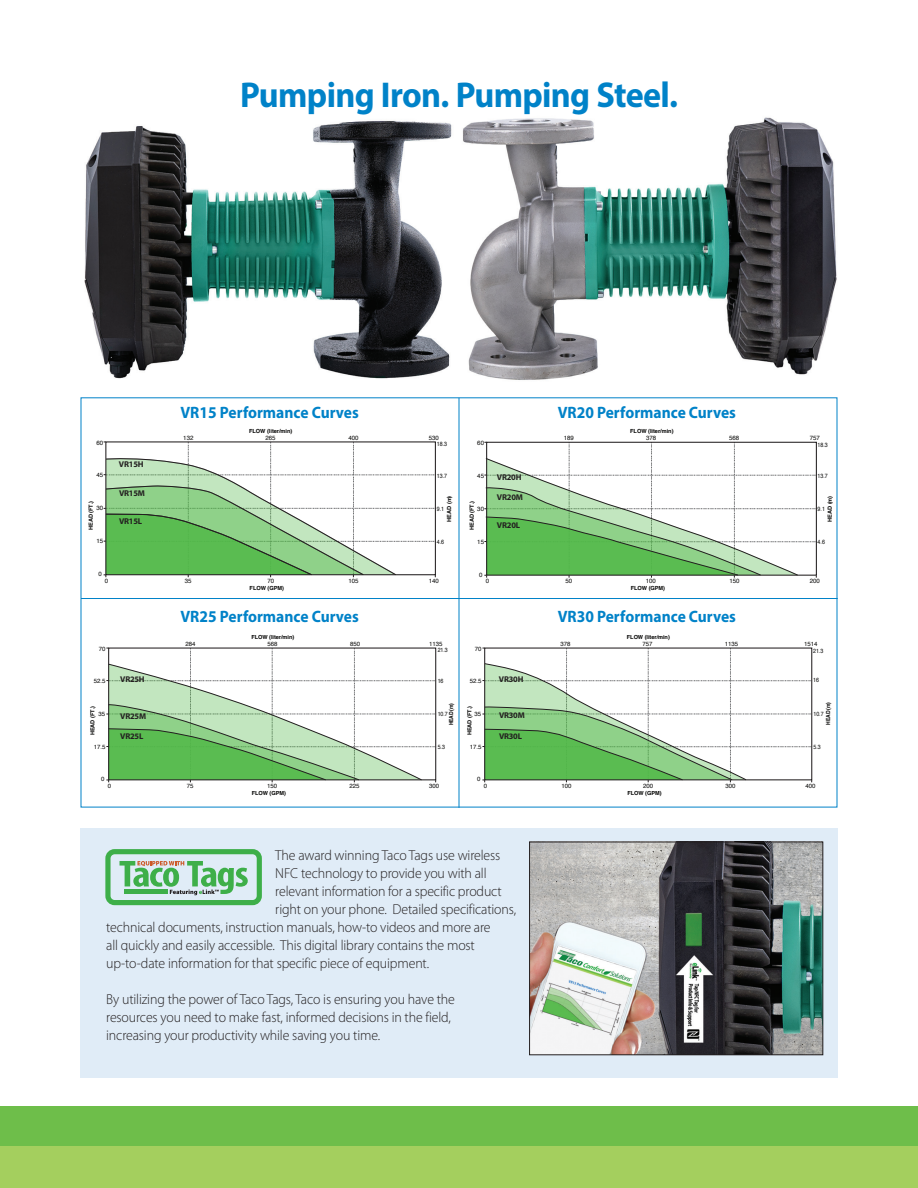
<style>
.page{position:relative;width:918px;height:1188px;background:#fff}
.page>*{position:absolute;margin:0;border:0;box-sizing:border-box;transform-origin:0 0}
.t1{font:700 36px "Myriad Pro";letter-spacing:-.02em;color:#0082c8;scale:.95 1}
.t2{font:700 16.5px "Myriad Pro";color:#0082c8;scale:.94 1}
.t3{font:300 14.4px/18px "Myriad Pro";letter-spacing:-.01em;color:#231f20;scale:.96 1}
.t4{font:700 8.4px "Myriad Pro";letter-spacing:-.025em;color:#231f20}
.t5{font:6.15px "Helvetica";letter-spacing:-.005em;color:#050504}
.t6{font:6.15px "Helvetica";letter-spacing:-.005em;color:#050504;scale:.87 1}
.t7{font:6px "Helvetica";letter-spacing:-.005em;color:#050504}
.t8{font:6px "Helvetica";letter-spacing:-.005em;color:#050504;scale:.87 1}
.t9{font:700 5.55px "Helvetica";letter-spacing:-.005em;color:#050504}
.t10{font:700 5.55px "Helvetica";letter-spacing:-.005em;color:#050504;scale:.9 1}
</style>
<div class="page">
<div style="left:0;top:1146px;width:918px;height:42px;background:#a4cf5e"></div>
<div style="left:0;top:1106px;width:918px;height:40px;background:#6ebe4a"></div>
<div style="left:81px;top:828px;width:757px;height:250px;background:#e0ecf7"></div>
<img style="left:84px;top:120px;width:368px;height:259px">
<img style="left:463px;top:117px;width:374px;height:263px">
<hr style="left:459px;top:398px;width:1px;height:410px;background:#0082c8">
<hr style="left:81px;top:598px;width:757px;height:1px;background:#0082c8">
<svg style="left:104px;top:442px;width:332px;height:135px"></svg>
<img style="left:531px;top:844px;width:290px;height:209px">
<div style="left:529px;top:842px;width:294px;height:213px;border:1px solid #231f20"></div>
<svg style="left:484px;top:442px;width:333px;height:136px"></svg>
<svg style="left:106px;top:648px;width:331px;height:134px"></svg>
<svg style="left:482px;top:648px;width:331px;height:134px"></svg>
<div style="left:105px;top:849px;width:157px;height:56px;border:5px solid #3eaf49;border-radius:7px"></div>
<svg style="left:120px;top:861px;width:128px;height:34px"></svg>
<hr style="left:124px;top:890px;width:44px;height:4px;background:#3eaf49">
<h1 class="t1" style="left:240px;top:71px;width:462px">Pumping Iron. Pumping Steel.</h1>
<p class="t2" style="left:180px;top:402px;width:191px">VR15 Performance Curves</p>
<p class="t2" style="left:558px;top:402px;width:191px">VR20 Performance Curves</p>
<p class="t9" style="left:249px;top:427px;width:45px">FLOW (liter/min)</p>
<p class="t5" style="left:183px;top:433px;width:12px">132</p>
<p class="t5" style="left:266px;top:433px;width:12px">265</p>
<p class="t5" style="left:349px;top:433px;width:12px">400</p>
<p class="t5" style="left:429px;top:433px;width:12px">530</p>
<p class="t5" style="left:97px;top:438px;width:8px">60</p>
<p class="t5" style="left:97px;top:470px;width:8px">45</p>
<p class="t5" style="left:97px;top:503px;width:8px">30</p>
<p class="t5" style="left:97px;top:536px;width:8px">15</p>
<p class="t5" style="left:98px;top:569px;width:5px">0</p>
<p class="t6" style="left:437px;top:439px;width:13px">18.3</p>
<p class="t4" style="left:119px;top:459px;width:26px">VR15H</p>
<p class="t4" style="left:119px;top:488px;width:27px">VR15M</p>
<p class="t4" style="left:119px;top:515px;width:25px">VR15L</p>
<p class="t6" style="left:437px;top:471px;width:13px">13.7</p>
<p class="t9" style="left:87px;top:530px;width:31px;rotate:-90deg">HEAD (FT.)</p>
<p class="t9" style="left:445px;top:522px;width:28px;rotate:-90deg">HEAD (m)</p>
<p class="t6" style="left:437px;top:504px;width:10px">9.1</p>
<p class="t6" style="left:437px;top:537px;width:10px">4.6</p>
<p class="t5" style="left:105px;top:576px;width:5px">0</p>
<p class="t5" style="left:185px;top:576px;width:8px">35</p>
<p class="t5" style="left:267px;top:576px;width:8px">70</p>
<p class="t5" style="left:349px;top:576px;width:12px">105</p>
<p class="t5" style="left:429px;top:576px;width:12px">140</p>
<p class="t9" style="left:250px;top:584px;width:36px">FLOW (GPM)</p>
<p class="t9" style="left:630px;top:427px;width:45px">FLOW (liter/min)</p>
<p class="t5" style="left:564px;top:433px;width:12px">189</p>
<p class="t5" style="left:646px;top:433px;width:12px">378</p>
<p class="t5" style="left:729px;top:433px;width:12px">568</p>
<p class="t5" style="left:810px;top:433px;width:12px">757</p>
<p class="t5" style="left:477px;top:439px;width:8px">60</p>
<p class="t5" style="left:477px;top:471px;width:8px">45</p>
<p class="t5" style="left:477px;top:504px;width:8px">30</p>
<p class="t5" style="left:477px;top:537px;width:8px">15</p>
<p class="t5" style="left:479px;top:570px;width:5px">0</p>
<p class="t6" style="left:818px;top:440px;width:13px">18.3</p>
<p class="t6" style="left:818px;top:471px;width:13px">13.7</p>
<p class="t4" style="left:497px;top:472px;width:26px">VR20H</p>
<p class="t4" style="left:497px;top:492px;width:27px">VR20M</p>
<p class="t4" style="left:497px;top:519px;width:25px">VR20L</p>
<p class="t9" style="left:468px;top:530px;width:31px;rotate:-90deg">HEAD (FT.)</p>
<p class="t9" style="left:825px;top:522px;width:28px;rotate:-90deg">HEAD (m)</p>
<p class="t6" style="left:818px;top:504px;width:10px">9.1</p>
<p class="t6" style="left:818px;top:537px;width:10px">4.6</p>
<p class="t5" style="left:486px;top:576px;width:5px">0</p>
<p class="t5" style="left:566px;top:576px;width:8px">50</p>
<p class="t5" style="left:646px;top:576px;width:12px">100</p>
<p class="t5" style="left:730px;top:576px;width:12px">150</p>
<p class="t5" style="left:810px;top:576px;width:12px">200</p>
<p class="t9" style="left:631px;top:584px;width:36px">FLOW (GPM)</p>
<p class="t2" style="left:180px;top:606px;width:191px">VR25 Performance Curves</p>
<p class="t2" style="left:558px;top:606px;width:191px">VR30 Performance Curves</p>
<p class="t9" style="left:251px;top:633px;width:44px">FLOW (liter/min)</p>
<p class="t7" style="left:186px;top:639px;width:12px">284</p>
<p class="t7" style="left:268px;top:639px;width:12px">568</p>
<p class="t7" style="left:350px;top:639px;width:12px">850</p>
<p class="t7" style="left:429px;top:639px;width:15px">1135</p>
<p class="t7" style="left:99px;top:644px;width:8px">70</p>
<p class="t7" style="left:94px;top:676px;width:13px">52.5</p>
<p class="t7" style="left:98px;top:709px;width:8px">35</p>
<p class="t7" style="left:94px;top:742px;width:13px">17.5</p>
<p class="t7" style="left:101px;top:774px;width:5px">0</p>
<p class="t8" style="left:438px;top:645px;width:13px">21.3</p>
<p class="t4" style="left:120px;top:674px;width:26px">VR25H</p>
<p class="t8" style="left:438px;top:676px;width:8px">16</p>
<p class="t9" style="left:88px;top:735px;width:31px;rotate:-90deg">HEAD (FT.)</p>
<p class="t10" style="left:447px;top:725px;width:27px;rotate:-90deg">HEAD (m)</p>
<p class="t8" style="left:438px;top:709px;width:13px">10.7</p>
<p class="t8" style="left:438px;top:742px;width:10px">5.3</p>
<p class="t4" style="left:120px;top:711px;width:27px">VR25M</p>
<p class="t4" style="left:120px;top:730px;width:24px">VR25L</p>
<p class="t9" style="left:627px;top:633px;width:44px">FLOW (liter/min)</p>
<p class="t7" style="left:560px;top:639px;width:12px">378</p>
<p class="t7" style="left:643px;top:639px;width:12px">757</p>
<p class="t7" style="left:725px;top:639px;width:15px">1135</p>
<p class="t7" style="left:804px;top:639px;width:15px">1514</p>
<p class="t8" style="left:813px;top:675px;width:8px">16</p>
<p class="t7" style="left:475px;top:644px;width:8px">70</p>
<p class="t7" style="left:470px;top:676px;width:13px">52.5</p>
<p class="t7" style="left:475px;top:709px;width:8px">35</p>
<p class="t7" style="left:470px;top:742px;width:13px">17.5</p>
<p class="t7" style="left:477px;top:774px;width:5px">0</p>
<p class="t8" style="left:813px;top:646px;width:13px">21.3</p>
<p class="t4" style="left:499px;top:674px;width:26px">VR30H</p>
<p class="t10" style="left:824px;top:725px;width:27px;rotate:-90deg">HEAD (m)</p>
<p class="t9" style="left:465px;top:735px;width:31px;rotate:-90deg">HEAD (FT.)</p>
<p class="t8" style="left:814px;top:709px;width:13px">10.7</p>
<p class="t8" style="left:814px;top:742px;width:10px">5.3</p>
<p class="t4" style="left:499px;top:709px;width:27px">VR30M</p>
<p class="t4" style="left:499px;top:730px;width:24px">VR30L</p>
<p class="t7" style="left:108px;top:781px;width:5px">0</p>
<p class="t7" style="left:187px;top:781px;width:8px">75</p>
<p class="t7" style="left:267px;top:781px;width:12px">150</p>
<p class="t7" style="left:350px;top:781px;width:12px">225</p>
<p class="t7" style="left:429px;top:781px;width:12px">300</p>
<p class="t9" style="left:252px;top:788px;width:36px">FLOW (GPM)</p>
<p class="t7" style="left:484px;top:781px;width:5px">0</p>
<p class="t7" style="left:562px;top:781px;width:12px">100</p>
<p class="t7" style="left:643px;top:781px;width:12px">200</p>
<p class="t9" style="left:627px;top:788px;width:36px">FLOW (GPM)</p>
<p class="t7" style="left:726px;top:781px;width:12px">300</p>
<p class="t7" style="left:805px;top:781px;width:12px">400</p>
<p class="t3" style="left:275px;top:847px;width:236px">The award winning Taco Tags use wireless</p>
<p class="t3" style="left:275px;top:865px;width:222px">NFC technology to provide you with all</p>
<p class="t3" style="left:275px;top:883px;width:237px">relevant information for a specific product</p>
<p class="t3" style="left:275px;top:901px;width:252px">right on your phone. Detailed specifications,</p>
<p class="t3" style="left:106px;top:919px;width:402px">technical documents, instruction manuals, how-to videos and more are</p>
<p class="t3" style="left:106px;top:937px;width:386px">all quickly and easily accessible. This digital library contains the most</p>
<p class="t3" style="left:106px;top:955px;width:338px">up-to-date information for that specific piece of equipment.</p>
<p class="t3" style="left:106px;top:991px;width:365px">By utilizing the power of Taco Tags, Taco is ensuring you have the resources you need to make fast, informed decisions in the field, increasing your productivity while saving you time.</p>
</div>
